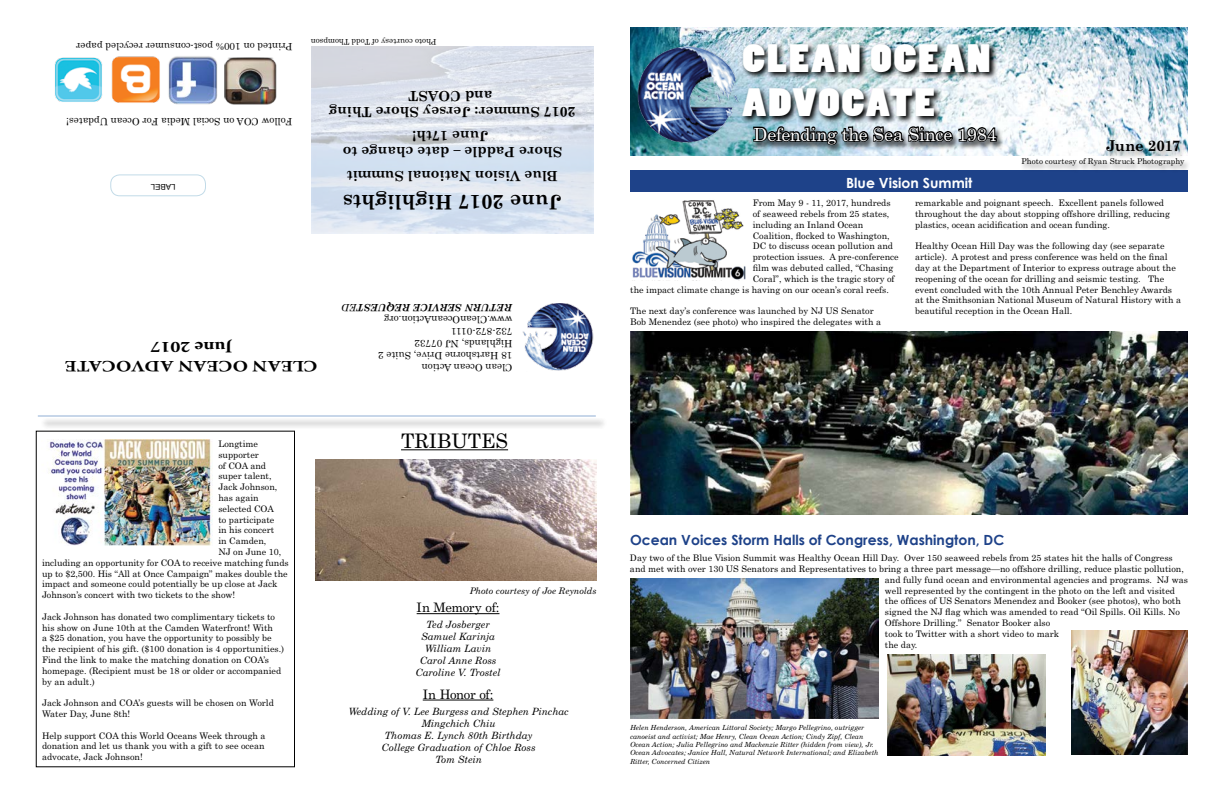
<style>
.page{position:relative;width:1224px;height:792px;background:#fff}
.page>*{position:absolute;margin:0;border:0;box-sizing:border-box;transform-origin:0 0}
.t1{font:37px/44.4px "Poplar Std";letter-spacing:.04em;color:#fff;scale:1.3 1}
.t2{font:700 20px "Century Schoolbook";color:#000}
.t3{font:20px "Century Schoolbook";color:#000}
.t4{font:18px "Century Schoolbook";letter-spacing:-.015em;color:#fff}
.t5{font:700 16px/18.6px "Minion Pro";color:#000;text-align:center;scale:1.25 1}
.t6{font:700 15px "Century Schoolbook";letter-spacing:-.03em;color:#000}
.t7{font:700 14px/24px "Century Schoolbook";color:#000}
.t8{font:700 14px "Century Gothic";color:#1e4289}
.t9{font:700 14px "Century Gothic";color:#fff}
.t10{font:13px "Century Schoolbook";letter-spacing:-.025em;color:#000}
.t11{font:10px/12px "Century Schoolbook";color:#000}
.t12{font:italic 10px/12px "Century Schoolbook";color:#000;text-align:center}
.t13{font:9px/10.8px "Century Schoolbook";color:#000}
.t14{font:italic 9px "Century Schoolbook";letter-spacing:.005em;color:#000}
.t15{font:8px "Century Schoolbook";color:#000}
.t16{font:8px "Arial";color:#000}
.t17{font:italic 7px/8.4px "Century Schoolbook";color:#000}
.s1{font-weight:700;font-style:italic}
.s2{font-style:italic}
</style>
<div class="page">
<img style="left:630px;top:27px;width:558px;height:128px">
<img style="left:522px;top:303px;width:72px;height:68px">
<div style="left:40px;top:417px;width:568px;height:12px;background:#000;opacity:.75"></div>
<hr style="left:38px;top:416px;width:558px;height:1px;background:#90afd5">
<div style="left:110px;top:174px;width:96px;height:22px;border:1px solid #c2dbe8;border-radius:9px"></div>
<hr style="left:401px;top:449px;width:107px;height:1px;background:#000">
<img style="left:111px;top:56px;width:49px;height:47px">
<img style="left:168px;top:56px;width:50px;height:48px">
<img style="left:55px;top:57px;width:47px;height:45px">
<img style="left:225px;top:57px;width:51px;height:47px">
<img style="left:637px;top:43px;width:102px;height:101px">
<svg style="left:741px;top:42px;width:257px;height:82px;background:#7e8a8e"></svg>
<div style="left:751px;top:126px;width:253px;height:28px;background:#000;opacity:.58"></div>
<svg style="left:752px;top:125px;width:246px;height:21px;background:#5a6368"></svg>
<hr style="left:417px;top:613px;width:82px;height:1px;background:#000">
<hr style="left:423px;top:700px;width:70px;height:1px;background:#000">
<img style="left:315px;top:459px;width:282px;height:121px">
<div style="left:630px;top:170px;width:558px;height:22px;background:#1e4289"></div>
<img style="left:312px;top:47px;width:282px;height:187px">
<div style="left:1104px;top:139px;width:83px;height:21px;background:#000;opacity:.25"></div>
<div style="left:1020px;top:157px;width:171px;height:17px;background:#000;opacity:.25"></div>
<img style="left:630px;top:579px;width:249px;height:140px">
<img style="left:888px;top:655px;width:158px;height:101px">
<img style="left:1071px;top:630px;width:117px;height:125px">
<img style="left:632px;top:200px;width:114px;height:80px">
<img style="left:630px;top:331px;width:557px;height:183px">
<img style="left:49px;top:440px;width:163px;height:106px">
<p class="t11" style="left:292px;top:53px;width:218px;rotate:-180deg">Printed on 100% post-consumer recycled paper</p>
<p class="t11" style="left:292px;top:128px;width:228px;rotate:-180deg">Follow COA on Social Media For Ocean Updates!</p>
<p class="t16" style="left:176px;top:192px;width:26px;rotate:-180deg">LABEL</p>
<p class="t15" style="left:436px;top:46px;width:127px;rotate:-180deg">Photo courtesy of Todd Thompson</p>
<h3 class="t7" style="left:493px;top:109px;width:86px;rotate:-180deg">and COAST</h3>
<h3 class="t7" style="left:576px;top:149px;width:249px;text-align:center;rotate:-180deg">June 17th!<br>2017 Summer: Jersey Shore Thing</h3>
<h3 class="t7" style="left:562px;top:189px;width:221px;rotate:-180deg">Blue Vision National Summit<br>Shore Paddle – date change to</h3>
<h2 class="t2" style="left:562px;top:215px;width:220px;rotate:-180deg">June 2017 Highlights</h2>
<h3 class="t5" style="left:318px;top:375px;width:203px;rotate:-180deg">CLEAN OCEAN ADVOCATE<br>June 2017</h3>
<p class="t13" style="left:218px;top:438px;width:41px">Longtime</p>
<p class="t13" style="left:218px;top:449px;width:42px">supporter</p>
<p class="t13" style="left:218px;top:460px;width:49px">of COA and</p>
<p class="t13" style="left:218px;top:471px;width:55px">super talent,</p>
<p class="t13" style="left:218px;top:481px;width:61px">Jack Johnson,</p>
<p class="t13" style="left:218px;top:492px;width:42px">has again</p>
<p class="t13" style="left:218px;top:503px;width:57px">selected COA</p>
<p class="t13" style="left:218px;top:514px;width:58px">to participate</p>
<p class="t13" style="left:218px;top:525px;width:57px">in his concert</p>
<p class="t13" style="left:218px;top:535px;width:50px">in Camden,</p>
<p class="t13" style="left:218px;top:546px;width:64px">NJ on June 10,</p>
<p class="t13" style="left:42px;top:557px;width:248px">including an opportunity for COA to receive matching funds</p>
<p class="t13" style="left:42px;top:568px;width:247px">up to $2,500. His “All at Once Campaign” makes double the</p>
<p class="t13" style="left:42px;top:579px;width:237px">impact and someone could potentially be up close at Jack</p>
<p class="t13" style="left:42px;top:589px;width:195px">Johnson’s concert with two tickets to the show!</p>
<p class="t13" style="left:42px;top:611px;width:244px">Jack Johnson has donated two complimentary tickets to his show on June 10th at the Camden Waterfront! With<br>a $25 donation, you have the opportunity to possibly be the recipient of his gift. ($100 donation is 4 opportunities.)<br>Find the link to make the matching donation on COA’s homepage. (Recipient must be 18 or older or accompanied by an adult.)</p>
<p class="t13" style="left:42px;top:697px;width:233px">Jack Johnson and COA’s guests will be chosen on World<br>Water Day, June 8th!</p>
<p class="t13" style="left:42px;top:730px;width:225px;text-align:justify">Help support COA this World Oceans Week through a donation and let us thank you with a gift to see ocean advocate, Jack Johnson!</p>
<p class="t11" style="left:513px;top:374px;width:172px;rotate:-180deg">Clean Ocean Action<br>18 Hartshorne Drive, Suite 2<br>Highlands, NJ 07732<br>732-872-0111 www.CleanOceanAction.org<br><span class="s1">RETURN SERVICE REQUEST</span><span class="s2">ED</span></p>
<h2 class="t3" style="left:401px;top:428px;width:109px">TRIBUTES</h2>
<p class="t14" style="left:470px;top:585px;width:128px">Photo courtesy of Joe Reynolds</p>
<h3 class="t10" style="left:417px;top:600px;width:84px">In Memory of:</h3>
<p class="t12" style="left:416px;top:618px;width:87px">Ted Josberger<br>Samuel Karinja<br>William Lavin<br>Carol Anne Ross<br>Caroline V. Trostel</p>
<h3 class="t10" style="left:423px;top:686px;width:72px">In Honor of:</h3>
<p class="t12" style="left:348px;top:705px;width:222px">Wedding of V. Lee Burgess and Stephen Pinchac<br>Mingchich Chiu<br>Thomas E. Lynch 80th Birthday<br>College Graduation of Chloe Ross<br>Tom Stein</p>
<h1 class="t1" style="left:742px;top:37px;width:192px">CLEAN OCEAN<br>ADVOCATE</h1>
<h3 class="t4" style="left:754px;top:123px;width:245px">Defending the Sea Since 1984</h3>
<h3 class="t9" style="left:846px;top:174px;width:128px">Blue Vision Summit</h3>
<h3 class="t6" style="left:1106px;top:136px;width:76px">June 2017</h3>
<p class="t15" style="left:1022px;top:156px;width:164px">Photo courtesy of Ryan Struck Photography</p>
<p class="t13" style="left:753px;top:197px;width:139px">From May 9 - 11, 2017, hundreds</p>
<p class="t13" style="left:753px;top:208px;width:138px">of seaweed rebels from 25 states,</p>
<p class="t13" style="left:753px;top:219px;width:112px">including an Inland Ocean</p>
<p class="t13" style="left:753px;top:230px;width:139px">Coalition, flocked to Washington,</p>
<p class="t13" style="left:753px;top:241px;width:142px">DC to discuss ocean pollution and</p>
<p class="t13" style="left:753px;top:251px;width:147px">protection issues. A pre-conference</p>
<p class="t13" style="left:753px;top:262px;width:142px">film was debuted called, “Chasing</p>
<p class="t13" style="left:753px;top:273px;width:143px">Coral”, which is the tragic story of</p>
<p class="t13" style="left:630px;top:284px;width:260px">the impact climate change is having on our ocean’s coral reefs.</p>
<p class="t13" style="left:630px;top:305px;width:252px">The next day’s conference was launched by NJ US Senator<br>Bob Menendez (see photo) who inspired the delegates with a</p>
<p class="t13" style="left:915px;top:197px;width:256px">remarkable and poignant speech. Excellent panels followed throughout the day about stopping offshore drilling, reducing plastics, ocean acidification and ocean funding.</p>
<p class="t13" style="left:915px;top:241px;width:268px">Healthy Ocean Hill Day was the following day (see separate article). A protest and press conference was held on the final day at the Department of Interior to express outrage about the reopening of the ocean for drilling and seismic testing. The event concluded with the 10th Annual Peter Benchley Awards at the Smithsonian National Museum of Natural History with a beautiful reception in the Ocean Hall.</p>
<h3 class="t8" style="left:630px;top:531px;width:376px">Ocean Voices Storm Halls of Congress, Washington, DC</h3>
<p class="t13" style="left:630px;top:552px;width:544px">Day two of the Blue Vision Summit was Healthy Ocean Hill Day. Over 150 seaweed rebels from 25 states hit the halls of Congress</p>
<p class="t13" style="left:630px;top:563px;width:555px">and met with over 130 US Senators and Representatives to bring a three part message—no offshore drilling, reduce plastic pollution,</p>
<p class="t13" style="left:885px;top:574px;width:305px">and fully fund ocean and environmental agencies and programs. NJ was</p>
<p class="t13" style="left:885px;top:585px;width:292px">well represented by the contingent in the photo on the left and visited</p>
<p class="t13" style="left:885px;top:596px;width:298px">the offices of US Senators Menendez and Booker (see photos), who both</p>
<p class="t13" style="left:885px;top:606px;width:297px">signed the NJ flag which was amended to read “Oil Spills. Oil Kills. No</p>
<p class="t13" style="left:885px;top:617px;width:167px">Offshore Drilling.” Senator Booker also</p>
<p class="t13" style="left:885px;top:628px;width:176px">took to Twitter with a short video to mark</p>
<p class="t13" style="left:885px;top:639px;width:34px">the day.</p>
<p class="t17" style="left:630px;top:723px;width:250px">Helen Henderson, American Littoral Society; Margo Pellegrino, outrigger canoeist and activist; Mae Henry, Clean Ocean Action; Cindy Zipf, Clean Ocean Action; Julia Pellegrino and Mackenzie Ritter (hidden from view), Jr.<br>Ocean Advocates; Janice Hall, Natural Network International; and Elizabeth Ritter, Concerned Citizen</p>
</div>
